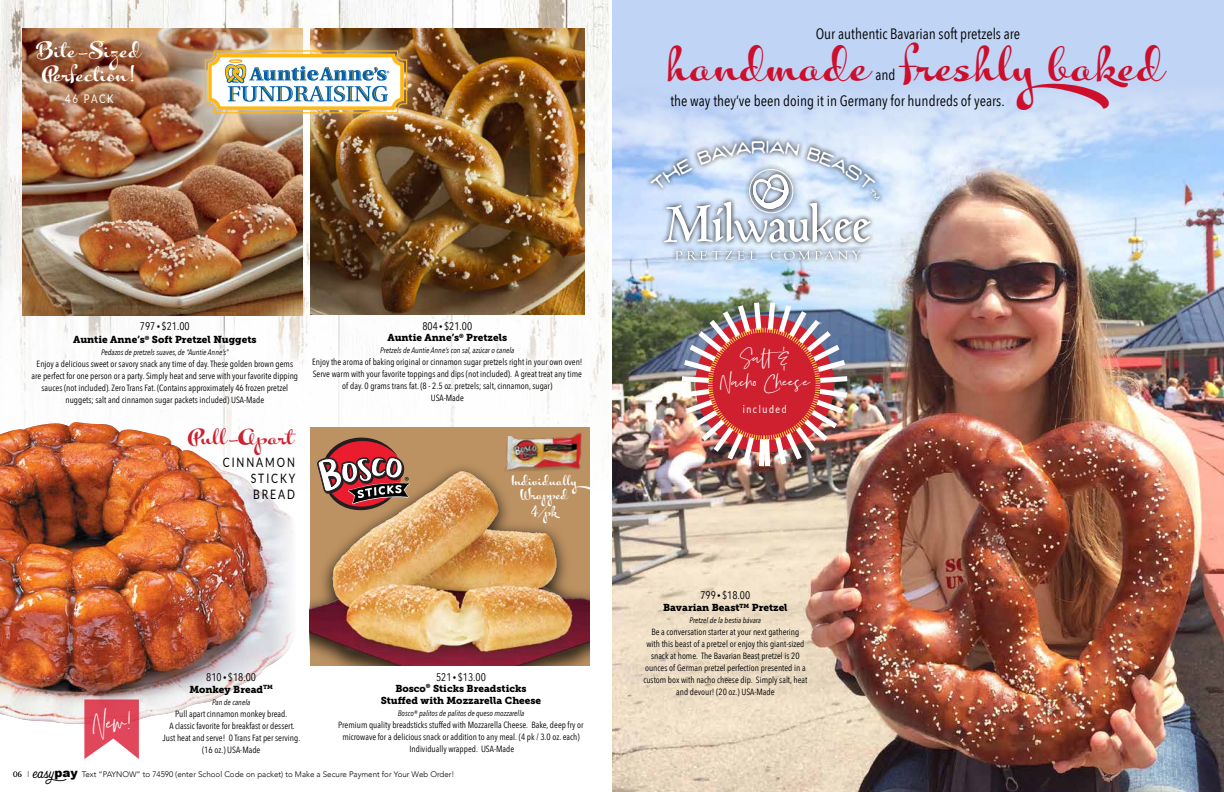
<style>
.page{position:relative;width:1224px;height:792px;background:#fff}
.page>*{position:absolute;margin:0;border:0;box-sizing:border-box;transform-origin:0 0}
.t1{font:44px "Kewl Script";color:#ce0e2d;scale:1.1 1}
.t2{font:32.3px "Silver South Script";color:#fff;scale:.89 1}
.t3{font:23.6px "Navy Queen One";color:#000}
.t4{font:23px/24px "Silver South Script";color:#fff;text-align:center;scale:1.1 1}
.t5{font:20px/24px "Kewl Script";color:#fff;scale:1.1 1}
.t6{font:20px "Kewl Script";color:#ce202f;scale:1.1 1}
.t7{font:15px "Avenir Next Condensed";color:#000}
.t8{font:13px/14px "Kewl Script";color:#fff}
.t9{font:13px/16px "Lato";letter-spacing:.185em;color:#000;text-align:justify;scale:.8 1}
.t10{font:12px "Lato";letter-spacing:.175em;color:#fff;scale:.8 1}
.t11{font:11px "Avenir Next Condensed";color:#000}
.t12{font:11px "Lato";letter-spacing:.185em;color:#fff;scale:.8 1}
.t13{font:10px/12px "Museo Slab 900";color:#000;text-align:center}
.t14{font:9px/12px "Avenir Next Condensed";color:#000;text-align:center}
.t15{font:italic 8px "Avenir Next Condensed";color:#000}
.t16{font:300 8px "Avenir";color:#000}
.t17{font:8px "Rumba Large";color:#000}
.s1{font-size:7px}
.s2{font-family:"Helvetica";font-stretch:condensed}
.s3{font-family:"Heritage";font-weight:400;font-size:19px}
.s4{font-family:"Arial";font-weight:900;font-size:12px}
</style>
<div class="page">
<img style="left:0;top:0;width:609px;height:651px">
<img style="left:310px;top:432px;width:280px;height:234px">
<img style="left:504px;top:428px;width:82px;height:48px">
<svg style="left:316px;top:436px;width:93px;height:84px;background:#a7685a"></svg>
<img style="left:310px;top:29px;width:275px;height:286px">
<div style="left:612px;top:0;width:612px;height:792px;background:#c0d4f5"></div>
<img style="left:612px;top:94px;width:612px;height:698px">
<svg style="left:645px;top:135px;width:240px;height:130px"></svg>
<svg style="left:675px;top:251px;width:82px;height:9px"></svg>
<svg style="left:771px;top:251px;width:90px;height:9px"></svg>
<img style="left:677px;top:297px;width:176px;height:174px">
<img style="left:22px;top:29px;width:280px;height:286px">
<div style="left:179px;top:25px;width:253px;height:113px;background:#fff;opacity:.75"></div>
<img style="left:204px;top:50px;width:204px;height:64px">
<div style="left:208px;top:54px;width:196px;height:56px;border:4px solid #fdb813;border-radius:9px"></div>
<div style="left:25px;top:315px;width:280px;height:97px;background:#fff"></div>
<img style="left:0;top:422px;width:296px;height:302px">
<div style="left:306px;top:315px;width:283px;height:93px;background:#fff"></div>
<svg style="left:84px;top:699px;width:55px;height:60px"></svg>
<svg style="left:650px;top:140px;width:230px;height:103px"></svg>
<h3 class="t5" style="left:37px;top:38px;width:97px">Bite-Sized<br>Perfection!</h3>
<h3 class="t10" style="left:65px;top:90px;width:62px">46 PACK</h3>
<h3 class="t7" style="left:816px;top:21px;width:206px">Our authentic Bavarian soft pretzels are</h3>
<h1 class="t1" style="left:670px;top:39px;width:186px">handmade</h1>
<h1 class="t1" style="left:906px;top:39px;width:238px">freshlybaked</h1>
<h3 class="t7" style="left:876px;top:62px;width:22px">and</h3>
<h3 class="t7" style="left:670px;top:88px;width:336px">the way they’ve been doing it in Germany for hundreds of years.</h3>
<h3 class="t3" style="left:573px;top:96px;width:393px">THE BEVARIAN BEAST</h3>
<p class="t11" style="left:140px;top:317px;width:51px">797 <span class="s1">•</span> $21.00</p>
<p class="t13" style="left:73px;top:334px;width:185px">Auntie Anne’s<sup>®</sup> Soft Pretzel Nuggets</p>
<p class="t15" style="left:101px;top:348px;width:129px">Pedazos de pretzels suaves, de “Auntie Anne’s”</p>
<p class="t14" style="left:32px;top:358px;width:268px">Enjoy a delicious sweet or savory snack any time of day. These golden brown gems are perfect for one person or a party. Simply heat and serve with your favorite dipping sauces (not included). Zero Trans Fat. (Contains approximately 46 frozen pretzel nuggets; salt and cinnamon sugar packets included) USA-Made</p>
<h3 class="t6" style="left:189px;top:426px;width:98px">Pull-Apart</h3>
<h3 class="t9" style="left:251px;top:454px;width:57px;text-indent:-28px">CINNAMON STICKY BREAD</h3>
<p class="t11" style="left:422px;top:317px;width:51px">804 <span class="s1">•</span> $21.00</p>
<p class="t13" style="left:388px;top:332px;width:121px">Auntie Anne’s<sup>®</sup> Pretzels</p>
<p class="t15" style="left:380px;top:346px;width:136px">Pretzels de Auntie Anne’s con sal, azúcar o canela</p>
<p class="t14" style="left:312px;top:356px;width:272px">Enjoy the aroma of baking original or cinnamon sugar pretzels right in your own oven!<br>Serve warm with your favorite toppings and dips (not included). A great treat any time of day. 0 grams trans fat. (8 - 2.5 oz. pretzels; salt, cinnamon, sugar)<br>USA-Made</p>
<h3 class="t8" style="left:521px;top:474px;width:78px;text-indent:-9px">Individually<br>Wrapped</h3>
<h3 class="t8" style="left:532px;top:505px;width:28px">4/pk</h3>
<h3 class="t4" style="left:719px;top:347px;width:84px">Salt&amp;<br>Nacho Cheese</h3>
<p class="t12" style="left:743px;top:401px;width:57px">included</p>
<p class="t11" style="left:436px;top:667px;width:51px">521 <span class="s1">•</span> $13.00</p>
<p class="t13" style="left:381px;top:682px;width:162px">Bosco<sup>®</sup> Sticks Breadsticks<br>Stuffed with Mozzarella Cheese</p>
<p class="t15" style="left:398px;top:708px;width:128px">Bosco® palitos de palitos de queso mozzarella</p>
<p class="t14" style="left:338px;top:718px;width:247px">Premium quality breadsticks stuffed with Mozzarella Cheese. Bake, deep fry or microwave for a delicious snack or addition to any meal. (4 pk / 3.0 oz. each)<br>Individually wrapped. USA-Made</p>
<p class="t16" style="left:28px;top:770px;width:429px"><span class="s2">|</span> <span class="s3">easy</span><span class="s4">pay</span> Text “PAYNOW” to 74590 (enter School Code on packet) to Make a Secure Payment for Your Web Order!</p>
<p class="t11" style="left:206px;top:667px;width:51px">810 <span class="s1">•</span> $18.00</p>
<p class="t13" style="left:189px;top:683px;width:85px">Monkey Bread<sup>TM</sup></p>
<p class="t15" style="left:212px;top:697px;width:40px">Pan de canela</p>
<p class="t14" style="left:162px;top:707px;width:139px">Pull apart cinnamon monkey bread.<br>A classic favorite for breakfast or dessert.<br>Just heat and serve! 0 Trans Fat per serving. (16 oz.) USA-Made</p>
<h2 class="t2" style="left:92px;top:704px;width:46px">New!</h2>
<p class="t17" style="left:13px;top:770px;width:11px">06</p>
<p class="t11" style="left:700px;top:586px;width:51px">799 <span class="s1">•</span> $18.00</p>
<p class="t13" style="left:663px;top:602px;width:126px">Bavarian Beast<sup>TM</sup> Pretzel</p>
<p class="t15" style="left:690px;top:615px;width:73px">Pretzel de la bestia bávara</p>
<p class="t14" style="left:643px;top:625px;width:166px">Be a conversation starter at your next gathering<br>with this beast of a pretzel or enjoy this giant-sized snack at home. The Bavarian Beast pretzel is 20 ounces of German pretzel perfection presented in a custom box with nacho cheese dip. Simply salt, heat and devour! (20 oz.) USA-Made</p>
</div>
